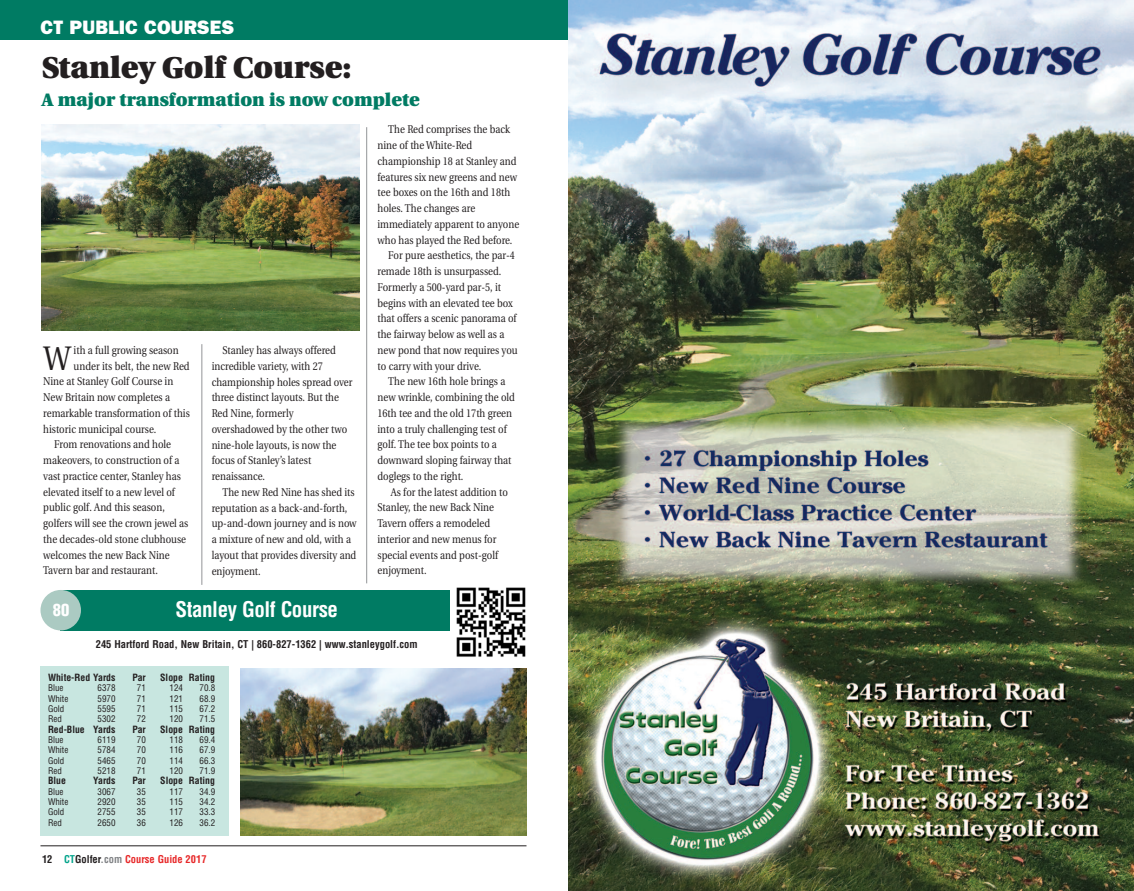
<style>
.page{position:relative;width:1134px;height:891px;background:#fff}
.page>*{position:absolute;margin:0;border:0;box-sizing:border-box;transform-origin:0 0}
.t1{font:33.9px "Utopia";color:#231f20;scale:.85 1}
.t2{font:900 30px "Utopia";color:#231f20}
.t3{font:700 condensed 21px "Helvetica";letter-spacing:-.02em;color:#fff}
.t4{font:800 19.5px "Franklin Gothic";color:#fff}
.t5{font:900 18px "Utopia";color:#007b63}
.t6{font:900 condensed 16.5px "Helvetica";color:#fff}
.t7{font:11.25px/15.8px "Utopia";color:#231f20;scale:.85 1}
.t8{font:700 condensed 10.5px "Helvetica";color:#231f20}
.t9{font:700 condensed 10.5px "Helvetica";color:#e72829}
.t10{font:700 condensed 9.75px "Helvetica";color:#231f20}
.t11{font:condensed 9px "Helvetica";color:#231f20}
.s1{color:#231f20}
.s2{color:#00a38a}
.s3{color:#808285}
</style>
<div class="page">
<div style="left:0;top:0;width:581px;height:40px;background:#007b63"></div>
<hr style="left:40px;top:845px;width:486px;height:1px;background:#231f20">
<div style="left:40px;top:666px;width:190px;height:169px;background:#c8e6e0"></div>
<img style="left:42px;top:125px;width:317px;height:205px">
<img style="left:240px;top:668px;width:286px;height:167px">
<hr style="left:366px;top:127px;width:1px;height:456px;background:#939598">
<hr style="left:201px;top:344px;width:1px;height:241px;background:#939598">
<div style="left:61px;top:590px;width:389px;height:40px;background:#007b63"></div>
<div style="left:40px;top:590px;width:41px;height:40px;background:#abcac2;border-radius:50%"></div>
<img style="left:456px;top:587px;width:70px;height:70px">
<img style="left:568px;top:0;width:566px;height:891px">
<h3 class="t4" style="left:41px;top:15px;width:195px">CT PUBLIC COURSES</h3>
<h2 class="t2" style="left:42px;top:56px;width:311px">Stanley Golf Course:</h2>
<h3 class="t5" style="left:42px;top:92px;width:379px">A major transformation is now complete</h3>
<h1 class="t1" style="left:44px;top:345px;width:33px">W</h1>
<p class="t7" style="left:74px;top:343px;width:125px">ith a full growing season</p>
<p class="t7" style="left:74px;top:359px;width:138px">under its belt, the new Red</p>
<p class="t7" style="left:43px;top:375px;width:155px">Nine at Stanley Golf Course in</p>
<p class="t7" style="left:43px;top:390px;width:151px">New Britain now completes a</p>
<p class="t7" style="left:43px;top:406px;width:174px">remarkable transformation of this</p>
<p class="t7" style="left:43px;top:422px;width:135px">historic municipal course.</p>
<p class="t7" style="left:54px;top:438px;width:139px">From renovations and hole</p>
<p class="t7" style="left:43px;top:453px;width:162px">makeovers, to construction of a</p>
<p class="t7" style="left:43px;top:469px;width:163px">vast practice center, Stanley has</p>
<p class="t7" style="left:43px;top:485px;width:156px">elevated itself to a new level of</p>
<p class="t7" style="left:43px;top:501px;width:145px">public golf. And this season,</p>
<p class="t7" style="left:43px;top:516px;width:172px">golfers will see the crown jewel as</p>
<p class="t7" style="left:43px;top:532px;width:170px">the decades-old stone clubhouse</p>
<p class="t7" style="left:43px;top:548px;width:150px">welcomes the new Back Nine</p>
<p class="t7" style="left:43px;top:564px;width:136px">Tavern bar and restaurant.</p>
<p class="t7" style="left:212px;top:343px;width:167px;text-indent:11px">Stanley has always offered incredible variety, with 27 championship holes spread over three distinct layouts. But the<br>Red Nine, formerly overshadowed by the other two nine-hole layouts, is now the focus of Stanley’s latest renaissance.</p>
<p class="t7" style="left:212px;top:485px;width:172px;text-indent:11px">The new Red Nine has shed its reputation as a back-and-forth, up-and-down journey and is now a mixture of new and old, with a layout that provides diversity and enjoyment.</p>
<p class="t7" style="left:388px;top:123px;width:145px">The Red comprises the back</p>
<p class="t7" style="left:378px;top:138px;width:113px">nine of the White-Red</p>
<p class="t7" style="left:378px;top:154px;width:165px">championship 18 at Stanley and</p>
<p class="t7" style="left:378px;top:170px;width:166px">features six new greens and new</p>
<p class="t7" style="left:378px;top:186px;width:158px">tee boxes on the 16th and 18th</p>
<p class="t7" style="left:378px;top:201px;width:117px">holes. The changes are</p>
<p class="t7" style="left:378px;top:217px;width:168px">immediately apparent to anyone</p>
<p class="t7" style="left:378px;top:233px;width:160px">who has played the Red before.</p>
<p class="t7" style="left:388px;top:249px;width:150px">For pure aesthetics, the par-4</p>
<p class="t7" style="left:378px;top:264px;width:147px">remade 18th is unsurpassed.</p>
<p class="t7" style="left:378px;top:280px;width:147px">Formerly a 500-yard par-5, it</p>
<p class="t7" style="left:378px;top:296px;width:161px">begins with an elevated tee box</p>
<p class="t7" style="left:378px;top:312px;width:165px">that offers a scenic panorama of</p>
<p class="t7" style="left:378px;top:327px;width:151px">the fairway below as well as a</p>
<p class="t7" style="left:378px;top:343px;width:166px">new pond that now requires you</p>
<p class="t7" style="left:378px;top:359px;width:124px">to carry with your drive.</p>
<p class="t7" style="left:388px;top:375px;width:139px">The new 16th hole brings a</p>
<p class="t7" style="left:378px;top:390px;width:163px">new wrinkle, combining the old</p>
<p class="t7" style="left:378px;top:406px;width:160px">16th tee and the old 17th green</p>
<p class="t7" style="left:378px;top:422px;width:154px">into a truly challenging test of</p>
<p class="t7" style="left:378px;top:438px;width:142px">golf. The tee box points to a</p>
<p class="t7" style="left:378px;top:453px;width:159px">downward sloping fairway that</p>
<p class="t7" style="left:378px;top:469px;width:103px">doglegs to the right.</p>
<p class="t7" style="left:391px;top:485px;width:139px">As for the latest addition to</p>
<p class="t7" style="left:378px;top:501px;width:139px">Stanley, the new Back Nine</p>
<p class="t7" style="left:378px;top:516px;width:134px">Tavern offers a remodeled</p>
<p class="t7" style="left:378px;top:532px;width:141px">interior and new menus for</p>
<p class="t7" style="left:378px;top:548px;width:143px">special events and post-golf</p>
<p class="t7" style="left:378px;top:564px;width:59px">enjoyment.</p>
<h3 class="t6" style="left:53px;top:604px;width:18px">80</h3>
<h3 class="t3" style="left:175px;top:601px;width:164px">Stanley Golf Course</h3>
<p class="t8" style="left:96px;top:640px;width:323px">245 Hartford Road, New Britain, CT | 860-827-1362 | www.stanleygolf.com</p>
<p class="t10" style="left:48px;top:673px;width:69px">White-Red Yards</p>
<p class="t10" style="left:132px;top:673px;width:15px">Par</p>
<p class="t10" style="left:160px;top:673px;width:56px">Slope Rating</p>
<p class="t11" style="left:48px;top:684px;width:17px">Blue</p>
<p class="t11" style="left:98px;top:684px;width:19px">6378</p>
<p class="t11" style="left:137px;top:684px;width:10px">71</p>
<p class="t11" style="left:170px;top:684px;width:15px">124</p>
<p class="t11" style="left:200px;top:684px;width:17px">70.8</p>
<p class="t11" style="left:48px;top:695px;width:22px">White</p>
<p class="t11" style="left:98px;top:695px;width:19px">5970</p>
<p class="t11" style="left:137px;top:695px;width:10px">71</p>
<p class="t11" style="left:170px;top:695px;width:15px">121</p>
<p class="t11" style="left:200px;top:695px;width:17px">68.9</p>
<p class="t11" style="left:48px;top:705px;width:18px">Gold</p>
<p class="t11" style="left:98px;top:705px;width:19px">5595</p>
<p class="t11" style="left:137px;top:705px;width:10px">71</p>
<p class="t11" style="left:170px;top:705px;width:15px">115</p>
<p class="t11" style="left:200px;top:705px;width:17px">67.2</p>
<p class="t11" style="left:48px;top:715px;width:15px">Red</p>
<p class="t11" style="left:98px;top:715px;width:19px">5302</p>
<p class="t11" style="left:137px;top:715px;width:10px">72</p>
<p class="t11" style="left:170px;top:715px;width:15px">120</p>
<p class="t11" style="left:200px;top:715px;width:17px">71.5</p>
<p class="t10" style="left:48px;top:725px;width:69px">Red-Blue Yards</p>
<p class="t10" style="left:132px;top:725px;width:15px">Par</p>
<p class="t10" style="left:160px;top:725px;width:56px">Slope Rating</p>
<p class="t11" style="left:48px;top:736px;width:17px">Blue</p>
<p class="t11" style="left:98px;top:736px;width:19px">6119</p>
<p class="t11" style="left:137px;top:736px;width:10px">70</p>
<p class="t11" style="left:170px;top:736px;width:15px">118</p>
<p class="t11" style="left:200px;top:736px;width:17px">69.4</p>
<p class="t11" style="left:48px;top:747px;width:22px">White</p>
<p class="t11" style="left:98px;top:747px;width:19px">5784</p>
<p class="t11" style="left:137px;top:747px;width:10px">70</p>
<p class="t11" style="left:170px;top:747px;width:15px">116</p>
<p class="t11" style="left:200px;top:747px;width:17px">67.9</p>
<p class="t11" style="left:48px;top:757px;width:18px">Gold</p>
<p class="t11" style="left:98px;top:757px;width:19px">5465</p>
<p class="t11" style="left:137px;top:757px;width:10px">70</p>
<p class="t11" style="left:170px;top:757px;width:15px">114</p>
<p class="t11" style="left:200px;top:757px;width:17px">66.3</p>
<p class="t11" style="left:48px;top:767px;width:15px">Red</p>
<p class="t11" style="left:98px;top:767px;width:19px">5218</p>
<p class="t11" style="left:137px;top:767px;width:10px">71</p>
<p class="t11" style="left:170px;top:767px;width:15px">120</p>
<p class="t11" style="left:200px;top:767px;width:17px">71.9</p>
<p class="t10" style="left:48px;top:777px;width:19px">Blue</p>
<p class="t10" style="left:93px;top:777px;width:24px">Yards</p>
<p class="t10" style="left:132px;top:777px;width:15px">Par</p>
<p class="t10" style="left:160px;top:777px;width:56px">Slope Rating</p>
<p class="t11" style="left:48px;top:788px;width:17px">Blue</p>
<p class="t11" style="left:98px;top:788px;width:19px">3067</p>
<p class="t11" style="left:137px;top:788px;width:10px">35</p>
<p class="t11" style="left:170px;top:788px;width:15px">117</p>
<p class="t11" style="left:200px;top:788px;width:17px">34.9</p>
<p class="t11" style="left:48px;top:798px;width:22px">White</p>
<p class="t11" style="left:98px;top:798px;width:19px">2920</p>
<p class="t11" style="left:137px;top:798px;width:10px">35</p>
<p class="t11" style="left:170px;top:798px;width:15px">115</p>
<p class="t11" style="left:200px;top:798px;width:17px">34.2</p>
<p class="t11" style="left:48px;top:809px;width:18px">Gold</p>
<p class="t11" style="left:98px;top:809px;width:19px">2755</p>
<p class="t11" style="left:137px;top:809px;width:10px">35</p>
<p class="t11" style="left:170px;top:809px;width:15px">117</p>
<p class="t11" style="left:200px;top:809px;width:17px">33.3</p>
<p class="t11" style="left:48px;top:819px;width:15px">Red</p>
<p class="t11" style="left:98px;top:819px;width:19px">2650</p>
<p class="t11" style="left:137px;top:819px;width:10px">36</p>
<p class="t11" style="left:170px;top:819px;width:15px">126</p>
<p class="t11" style="left:200px;top:819px;width:17px">36.2</p>
<p class="t9" style="left:42px;top:856px;width:166px"><span class="s1">12</span> <span class="s2">CT</span><span class="s1">Golfer</span><span class="s3">.com</span> Course Guide 2017</p>
</div>
